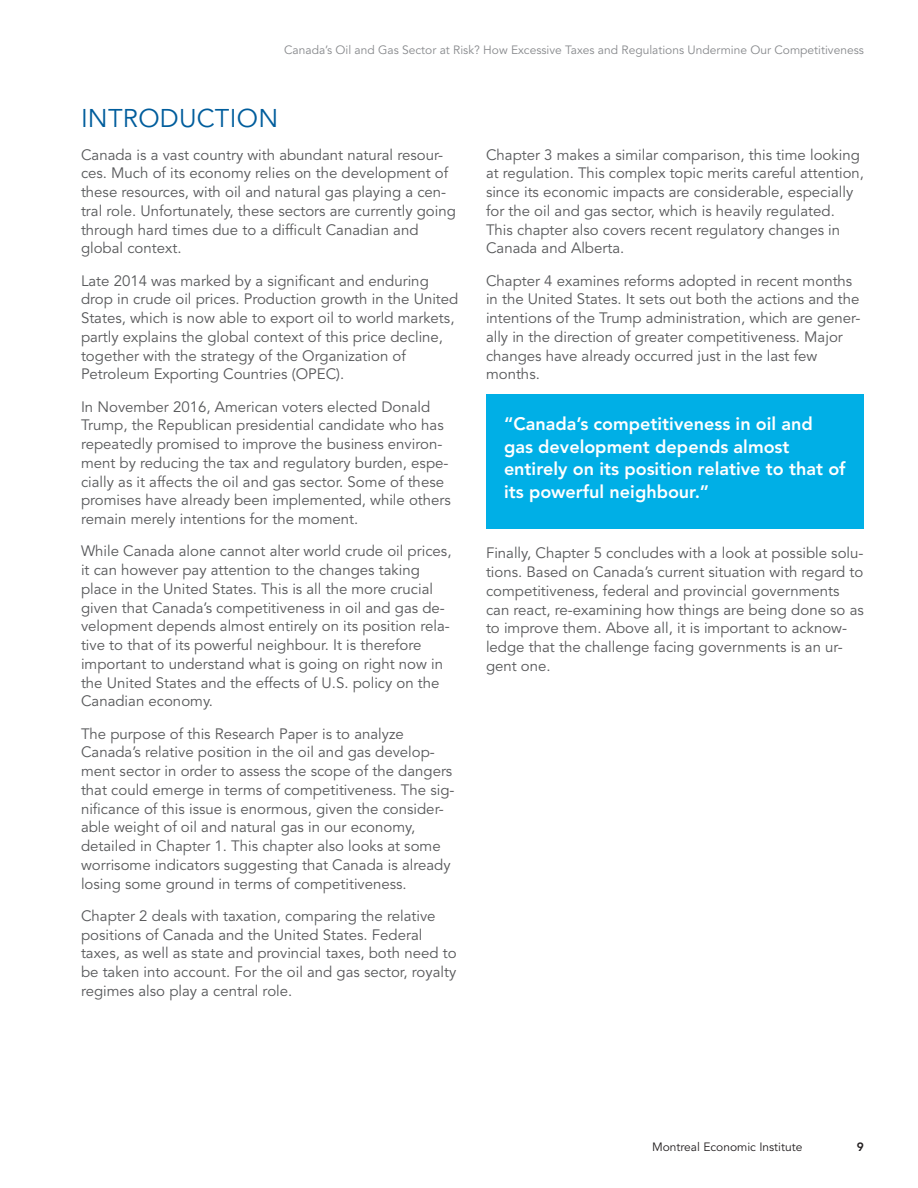
<style>
.page{position:relative;width:918px;height:1188px;background:#fff}
.page>*{position:absolute;margin:0;border:0;box-sizing:border-box;transform-origin:0 0}
.t1{font:25.5px "Avenir LT Std";letter-spacing:.01em;color:#005d9c}
.t2{font:800 18px/22.5px "Avenir LT Std";color:#fff}
.t3{font:15px/18.8px "Avenir LT Std";color:#57585a}
.t4{font:12px "Avenir LT Std";color:#87898c}
.t5{font:12px "Avenir LT Std";color:#231f20}
.t6{font:800 12px "Avenir LT Std";color:#231f20}
</style>
<div class="page">
<div style="left:486px;top:395px;width:378px;height:134px;background:#00afe6"></div>
<p class="t4" style="left:284px;top:43px;width:581px">Canada’s Oil and Gas Sector at Risk? How Excessive Taxes and Regulations Undermine Our Competitiveness</p>
<p class="t1" style="left:81px;top:104px;width:199px">INTRODUCTION</p>
<p class="t3" style="left:81px;top:145px;width:376px">Canada is a vast country with abundant natural resour&shy;ces. Much of its economy relies on the development of these resources, with oil and natural gas playing a cen&shy;tral role. Unfortunately, these sectors are currently going through hard times due to a difficult Canadian and global context.</p>
<p class="t3" style="left:81px;top:271px;width:379px">Late 2014 was marked by a significant and enduring drop in crude oil prices. Production growth in the United States, which is now able to export oil to world markets, partly explains the global context of this price decline, together with the strategy of the Organization of Petroleum Exporting Countries (OPEC).</p>
<p class="t3" style="left:81px;top:397px;width:372px">In November 2016, American voters elected Donald Trump, the Republican presidential candidate who has repeatedly promised to improve the business environ&shy;ment by reducing the tax and regulatory burden, espe&shy;cially as it affects the oil and gas sector. Some of these promises have already been implemented, while others remain merely intentions for the moment.</p>
<p class="t3" style="left:81px;top:542px;width:372px">While Canada alone cannot alter world crude oil prices, it can however pay attention to the changes taking place in the United States. This is all the more crucial given that Canada’s competitiveness in oil and gas de&shy;velopment depends almost entirely on its position rela&shy;tive to that of its powerful neighbour. It is therefore important to understand what is going on right now in the United States and the effects of U.S. policy on the Canadian economy.</p>
<p class="t3" style="left:81px;top:724px;width:375px">The purpose of this Research Paper is to analyze Canada’s relative position in the oil and gas develop&shy;ment sector in order to assess the scope of the dangers that could emerge in terms of competitiveness. The sig&shy;nificance of this issue is enormous, given the consider&shy;able weight of oil and natural gas in our economy, detailed in Chapter 1. This chapter also looks at some worrisome indicators suggesting that Canada is already losing some ground in terms of competitiveness.</p>
<p class="t3" style="left:81px;top:907px;width:377px">Chapter 2 deals with taxation, comparing the relative positions of Canada and the United States. Federal taxes, as well as state and provincial taxes, both need to be taken into account. For the oil and gas sector, royalty regimes also play a central role.</p>
<p class="t3" style="left:486px;top:145px;width:380px">Chapter 3 makes a similar comparison, this time looking at regulation. This complex topic merits careful attention, since its economic impacts are considerable, especially for the oil and gas sector, which is heavily regulated.<br>This chapter also covers recent regulatory changes in Canada and Alberta.</p>
<p class="t3" style="left:486px;top:271px;width:376px">Chapter 4 examines reforms adopted in recent months in the United States. It sets out both the actions and the intentions of the Trump administration, which are gener&shy;ally in the direction of greater competitiveness. Major changes have already occurred just in the last few months.</p>
<p class="t2" style="left:504px;top:413px;width:343px">“Canada’s competitiveness in oil and gas development depends almost entirely on its position relative to that of its powerful neighbour.”</p>
<p class="t3" style="left:486px;top:544px;width:379px">Finally, Chapter 5 concludes with a look at possible solu&shy;tions. Based on Canada’s current situation with regard to competitiveness, federal and provincial governments can react, re-examining how things are being done so as to improve them. Above all, it is important to acknow&shy;ledge that the challenge facing governments is an ur&shy;gent one.</p>
<p class="t5" style="left:652px;top:1140px;width:152px">Montreal Economic Institute</p>
<p class="t6" style="left:857px;top:1140px;width:9px">9</p>
</div>
